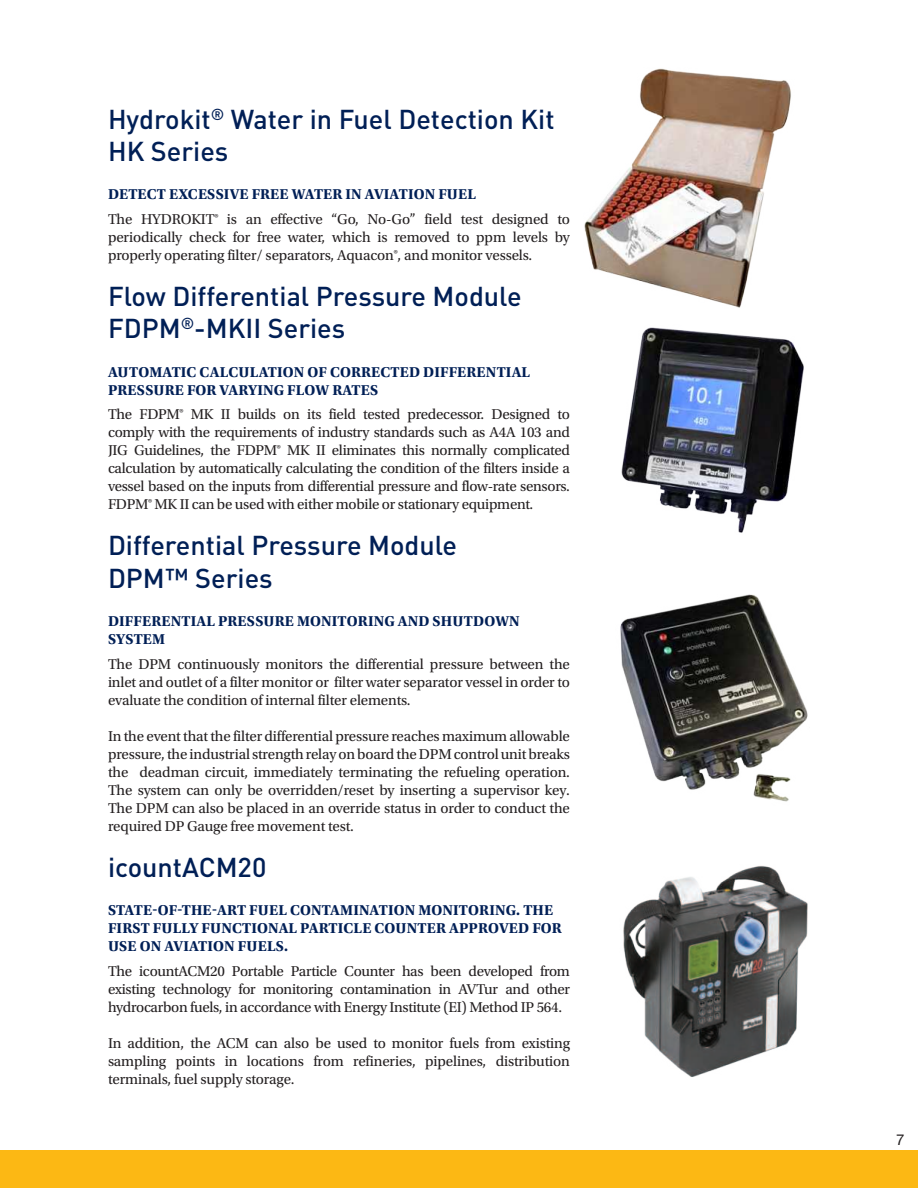
<style>
.page{position:relative;width:918px;height:1188px;background:#fff}
.page>*{position:absolute;margin:0;border:0;box-sizing:border-box;transform-origin:0 0}
.t1{font:500 27px/32.4px "DINOT";color:#001f56}
.t2{font:15px/18px "Utopia Std";letter-spacing:-.01em;color:#231f20;text-align:justify}
.t3{font:700 15px/18px "Utopia Std";letter-spacing:.01em;color:#001f56}
.t4{font:15px "Helvetica Neue LT Std";color:#231f20}
</style>
<div class="page">
<div style="left:0;top:1150px;width:918px;height:38px;background:#fcb814"></div>
<img style="left:623px;top:865px;width:185px;height:212px">
<img style="left:621px;top:327px;width:183px;height:206px">
<img style="left:620px;top:595px;width:188px;height:207px">
<img style="left:584px;top:68px;width:207px;height:240px">
<h1 class="t1" style="left:108px;top:104px;width:448px">Hydrokit<sup>®</sup> Water in Fuel Detection Kit<br>HK Series</h1>
<p class="t3" style="left:108px;top:186px;width:369px">DETECT EXCESSIVE FREE WATER IN AVIATION FUEL</p>
<p class="t2" style="left:108px;top:210px;width:464px">The HYDROKIT® is an effective “Go, No-Go” field test designed to periodically check for free water, which is removed to ppm levels by properly operating filter/ separators, Aquacon®, and monitor vessels.</p>
<h1 class="t1" style="left:108px;top:282px;width:415px">Flow Differential Pressure Module<br>FDPM<sup>®</sup>-MKII Series</h1>
<p class="t3" style="left:108px;top:364px;width:424px">AUTOMATIC CALCULATION OF CORRECTED DIFFERENTIAL<br>PRESSURE FOR VARYING FLOW RATES</p>
<p class="t2" style="left:108px;top:406px;width:464px">The FDPM® MK II builds on its field tested predecessor. Designed to comply with the requirements of industry standards such as A4A 103 and JIG Guidelines, the FDPM® MK II eliminates this normally complicated calculation by automatically calculating the condition of the filters inside a vessel based on the inputs from differential pressure and flow-rate sensors.<br>FDPM® MK II can be used with either mobile or stationary equipment.</p>
<h1 class="t1" style="left:108px;top:531px;width:351px">Differential Pressure Module<br>DPM ™ Series</h1>
<p class="t3" style="left:108px;top:613px;width:413px">DIFFERENTIAL PRESSURE MONITORING AND SHUTDOWN<br>SYSTEM</p>
<p class="t2" style="left:108px;top:656px;width:464px">The DPM continuously monitors the differential pressure between the inlet and outlet of a filter monitor or filter water separator vessel in order to evaluate the condition of internal filter elements.</p>
<p class="t2" style="left:108px;top:728px;width:464px">In the event that the filter differential pressure reaches maximum allowable pressure, the industrial strength relay on board the DPM control unit breaks the deadman circuit, immediately terminating the refueling operation.<br>The system can only be overridden/reset by inserting a supervisor key.<br>The DPM can also be placed in an override status in order to conduct the required DP Gauge free movement test.</p>
<h1 class="t1" style="left:108px;top:852px;width:160px">icountACM20</h1>
<p class="t3" style="left:108px;top:902px;width:455px">STATE-OF-THE-ART FUEL CONTAMINATION MONITORING. THE<br>FIRST FULLY FUNCTIONAL PARTICLE COUNTER APPROVED FOR<br>USE ON AVIATION FUELS.</p>
<p class="t2" style="left:108px;top:963px;width:463px">The icountACM20 Portable Particle Counter has been developed from existing technology for monitoring contamination in AVTur and other hydrocarbon fuels, in accordance with Energy Institute (EI) Method IP 564.</p>
<p class="t2" style="left:108px;top:1035px;width:464px">In addition, the ACM can also be used to monitor fuels from existing sampling points in locations from refineries, pipelines, distribution terminals, fuel supply storage.</p>
<p class="t4" style="left:896px;top:1134px;width:10px">7</p>
</div>
